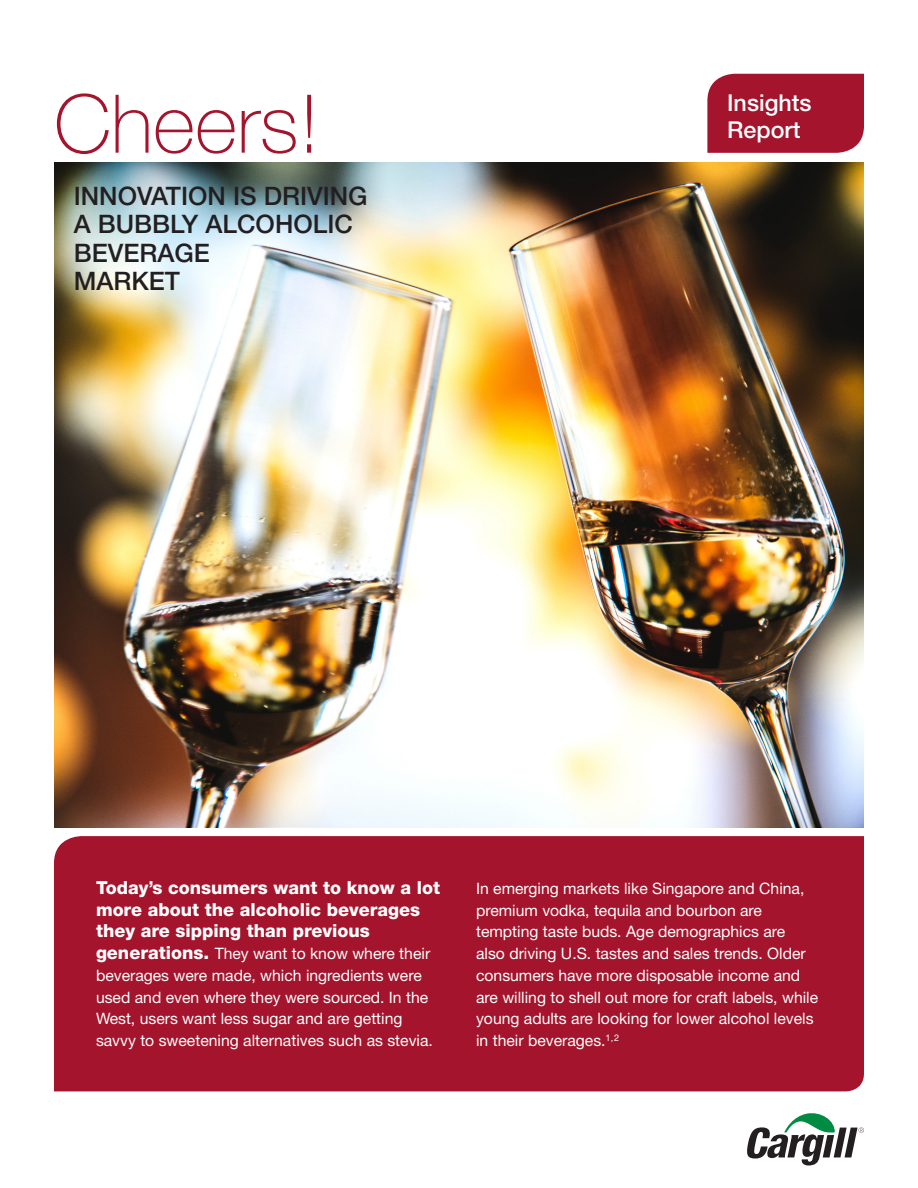
<style>
.page{position:relative;width:918px;height:1188px;background:#fff}
.page>*{position:absolute;margin:0;border:0;box-sizing:border-box;transform-origin:0 0}
.A_hed{font:100 81px "Helvetica Neue";color:#a4142c}
.A_hed-2{font:500 25.5px/28.5px "Helvetica Neue";color:#231f20}
.A_hed-3{font:500 23.25px/27px "Helvetica Neue";color:#fff}
.text_no_indent{font:800 18px/21.8px "Helvetica Neue";color:#fff}
.text_no_indent-2{font:15.75px/21.8px "Helvetica Neue";color:#fff}
.s1{font-weight:800;font-size:18px}
</style>
<div class="page">
<div style="left:54px;top:836px;width:810px;height:255px;background:#a4142c"></div>
<div style="left:707px;top:74px;width:157px;height:79px;background:#a4142c"></div>
<svg style="left:747px;top:1113px;width:117px;height:53px"></svg>
<img style="left:54px;top:162px;width:810px;height:665px">
<p class="A_hed" style="left:54px;top:78px;width:267px">Cheers!</p>
<p class="A_hed-3" style="left:727px;top:89px;width:86px">Insights<br>Report</p>
<p class="A_hed-2" style="left:74px;top:181px;width:295px">INNOVATION IS DRIVING<br>A BUBBLY ALCOHOLIC<br>BEVERAGE<br>MARKET</p>
<p class="text_no_indent" style="left:96px;top:877px;width:346px">Today’s consumers want to know a lot more about the alcoholic beverages they are sipping than previous</p>
<p class="text_no_indent-2" style="left:96px;top:943px;width:338px"><span class="s1">generations.</span> They want to know where their beverages were made, which ingredients were used and even where they were sourced. In the West, users want less sugar and are getting savvy to sweetening alternatives such as stevia.</p>
<p class="text_no_indent-2" style="left:476px;top:877px;width:344px">In emerging markets like Singapore and China, premium vodka, tequila and bourbon are tempting taste buds. Age demographics are<br>also driving U.S. tastes and sales trends. Older consumers have more disposable income and are willing to shell out more for craft labels, while young adults are looking for lower alcohol levels in their beverages.<sup>1,2</sup></p>
</div>
